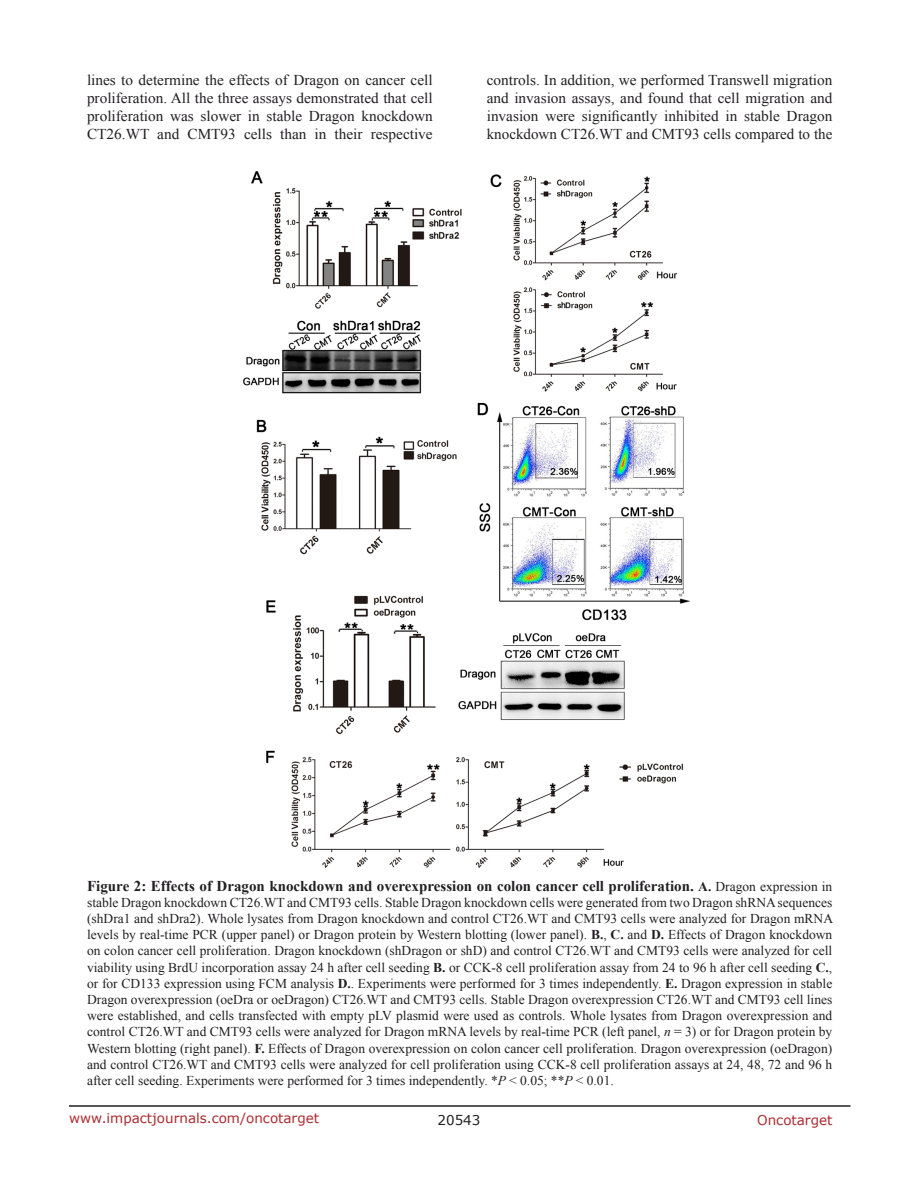
<style>
.page{position:relative;width:918px;height:1188px;background:#fff}
.page>*{position:absolute;margin:0;border:0;box-sizing:border-box;transform-origin:0 0}
.BodyText{font:15px/18px "Times New Roman";color:#221f22;text-align:justify}
.FigureText{font:700 15px "Times New Roman";color:#221f22}
.FigureText-2{font:13.5px/16.2px "Times New Roman";color:#221f22;text-align:justify}
.t1{font:13.5px "Verdana";color:#ac2b31}
.t2{font:13.5px "Verdana";color:#221f22}
.s1{font-size:13.5px}
.s2{font-weight:400;font-size:13.5px}
.s3{font-weight:700}
.s4{font-style:italic}
</style>
<div class="page">
<hr style="left:69px;top:1105px;width:781px;height:2px;background:#231f20">
<img style="left:243px;top:171px;width:447px;height:697px">
<p class="BodyText" style="left:87px;top:71px;width:347px">lines to determine the effects of Dragon on cancer cell proliferation. All the three assays demonstrated that cell proliferation was slower in stable Dragon knockdown CT26.WT and CMT93 cells than in their respective</p>
<p class="BodyText" style="left:487px;top:71px;width:347px">controls. In addition, we performed Transwell migration and invasion assays, and found that cell migration and invasion were significantly inhibited in stable Dragon knockdown CT26.WT and CMT93 cells compared to the</p>
<p class="FigureText" style="left:87px;top:875px;width:747px">Figure 2: Effects of Dragon knockdown and overexpression on colon cancer cell proliferation. <span class="s1">A.</span> <span class="s2">Dragon expression in</span></p>
<p class="FigureText-2" style="left:87px;top:894px;width:747px">stable Dragon knockdown CT26.WT and CMT93 cells. Stable Dragon knockdown cells were generated from two Dragon shRNA sequences (shDra1 and shDra2). Whole lysates from Dragon knockdown and control CT26.WT and CMT93 cells were analyzed for Dragon mRNA levels by real-time PCR (upper panel) or Dragon protein by Western blotting (lower panel). <span class="s3">B.</span>, <span class="s3">C.</span> and <span class="s3">D.</span> Effects of Dragon knockdown on colon cancer cell proliferation. Dragon knockdown (shDragon or shD) and control CT26.WT and CMT93 cells were analyzed for cell viability using BrdU incorporation assay 24 h after cell seeding <span class="s3">B.</span> or CCK-8 cell proliferation assay from 24 to 96 h after cell seeding <span class="s3">C.</span>, or for CD133 expression using FCM analysis <span class="s3">D.</span>. Experiments were performed for 3 times independently. <span class="s3">E.</span> Dragon expression in stable Dragon overexpression (oeDra or oeDragon) CT26.WT and CMT93 cells. Stable Dragon overexpression CT26.WT and CMT93 cell lines were established, and cells transfected with empty pLV plasmid were used as controls. Whole lysates from Dragon overexpression and control CT26.WT and CMT93 cells were analyzed for Dragon mRNA levels by real-time PCR (left panel, <span class="s4">n</span> = 3) or for Dragon protein by Western blotting (right panel). <span class="s3">F.</span> Effects of Dragon overexpression on colon cancer cell proliferation. Dragon overexpression (oeDragon) and control CT26.WT and CMT93 cells were analyzed for cell proliferation using CCK-8 cell proliferation assays at 24, 48, 72 and 96 h after cell seeding. Experiments were performed for 3 times independently. *<span class="s4">P</span> &lt; 0.05; **<span class="s4">P</span> &lt; 0.01.</p>
<p class="t1" style="left:69px;top:1109px;width:252px">www.impactjournals.com/oncotarget</p>
<p class="t2" style="left:438px;top:1111px;width:44px">20543</p>
<p class="t1" style="left:757px;top:1111px;width:77px">Oncotarget</p>
</div>
